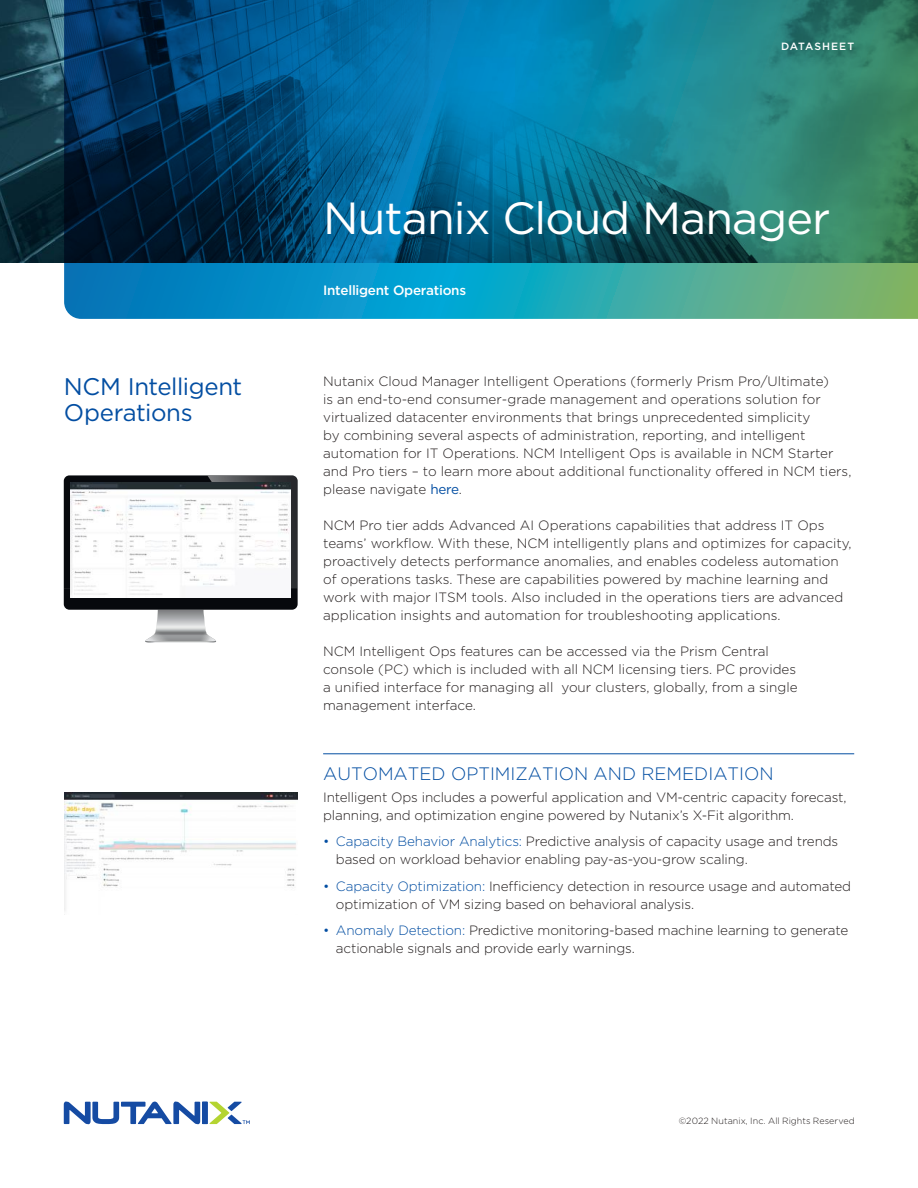
<style>
.page{position:relative;width:918px;height:1188px;background:#fff}
.page>*{position:absolute;margin:0;border:0;box-sizing:border-box;transform-origin:0 0}
.t1{font:45px "Gotham";letter-spacing:-.02em;color:#fff}
.t2{font:24px/25.5px "Gotham";letter-spacing:-.015em;color:#034ea2}
.t3{font:300 18px "Gotham";color:#034ea2}
.t4{font:300 13.5px/18px "Gotham";color:#241f1f}
.t5{font:500 13.5px "Gotham";letter-spacing:-.02em;color:#fff}
.t6{font:500 10.5px "Gotham";letter-spacing:.095em;color:#fff}
.t7{font:300 9px "Gotham";letter-spacing:.005em;color:#241f1f}
.s1{font-weight:400;color:#034ea2}
.s2{color:#034ea2}
</style>
<div class="page">
<img style="left:0;top:0;width:64px;height:262px">
<svg style="left:210px;top:1102px;width:40px;height:22px"></svg>
<div style="left:202px;top:1102px;width:6px;height:22px;background:#154ba3"></div>
<svg style="left:64px;top:1102px;width:136px;height:22px"></svg>
<svg style="left:64px;top:0;width:854px;height:319px;background:#136e85"></svg>
<hr style="left:323px;top:753px;width:531px;height:1px;background:#034ea2">
<img style="left:65px;top:792px;width:233px;height:118px">
<svg style="left:64px;top:475px;width:234px;height:168px"></svg>
<img style="left:70px;top:482px;width:221px;height:116px">
<h2 class="t2" style="left:64px;top:373px;width:180px">NCM Intelligent<br>Operations</h2>
<p class="t6" style="left:781px;top:39px;width:75px">DATASHEET</p>
<h1 class="t1" style="left:323px;top:189px;width:509px">Nutanix Cloud Manager</h1>
<p class="t5" style="left:323px;top:282px;width:145px">Intelligent Operations</p>
<p class="t4" style="left:323px;top:372px;width:530px">Nutanix Cloud Manager Intelligent Operations (formerly Prism Pro/Ultimate)<br>is an end-to-end consumer-grade management and operations solution for virtualized datacenter environments that brings unprecedented simplicity<br>by combining several aspects of administration, reporting, and intelligent automation for IT Operations. NCM Intelligent Ops is available in NCM Starter and Pro tiers – to learn more about additional functionality offered in NCM tiers, please navigate <span class="s1">here</span>.</p>
<p class="t4" style="left:323px;top:516px;width:530px">NCM Pro tier adds Advanced AI Operations capabilities that address IT Ops teams’ workflow. With these, NCM intelligently plans and optimizes for capacity, proactively detects performance anomalies, and enables codeless automation of operations tasks. These are capabilities powered by machine learning and work with major ITSM tools. Also included in the operations tiers are advanced application insights and automation for troubleshooting applications.</p>
<p class="t4" style="left:323px;top:642px;width:476px">NCM Intelligent Ops features can be accessed via the Prism Central console (PC) which is included with all NCM licensing tiers. PC provides a unified interface for managing all your clusters, globally, from a single management interface.</p>
<h3 class="t3" style="left:323px;top:762px;width:452px">AUTOMATED OPTIMIZATION AND REMEDIATION</h3>
<p class="t4" style="left:323px;top:788px;width:525px">Intelligent Ops includes a powerful application and VM-centric capacity forecast, planning, and optimization engine powered by Nutanix’s X-Fit algorithm.</p>
<p class="t4" style="left:336px;top:832px;width:504px;text-indent:-13px"><span class="s2">• Capacity Behavior Analytics:</span> Predictive analysis of capacity usage and trends based on workload behavior enabling pay-as-you-grow scaling.</p>
<p class="t4" style="left:336px;top:877px;width:517px;text-indent:-13px"><span class="s2">• Capacity Optimization:</span> Inefficiency detection in resource usage and automated optimization of VM sizing based on behavioral analysis.</p>
<p class="t4" style="left:336px;top:921px;width:514px;text-indent:-13px"><span class="s2">• Anomaly Detection:</span> Predictive monitoring-based machine learning to generate actionable signals and provide early warnings.</p>
<p class="t7" style="left:679px;top:1115px;width:178px">©2022 Nutanix, Inc. All Rights Reserved</p>
</div>
